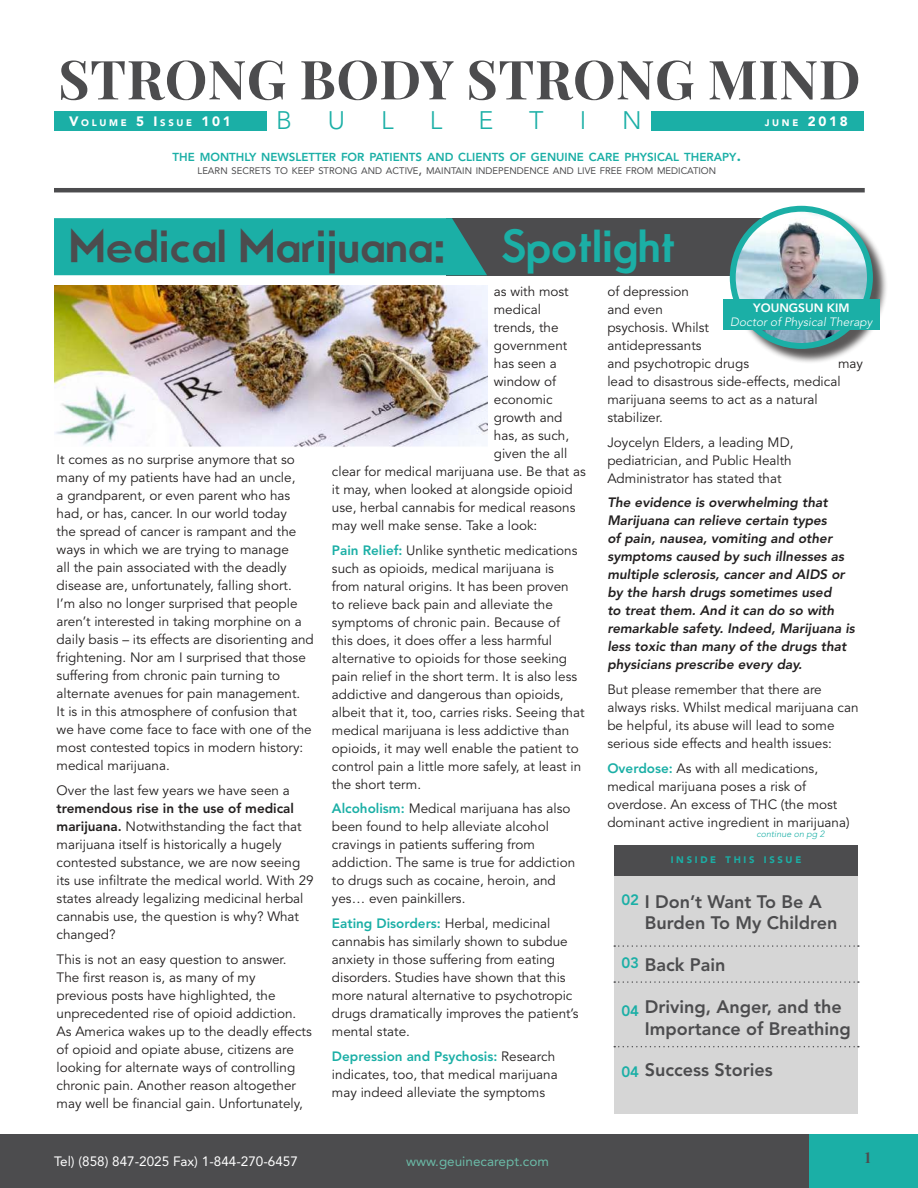
<style>
.page{position:relative;width:918px;height:1188px;background:#fff}
.page>*{position:absolute;margin:0;border:0;box-sizing:border-box;transform-origin:0 0}
.t1{font:700 54px "Playfair Display SC";letter-spacing:.01em;color:#4c4c4e}
.t2{font:700 43.95px "Movement";color:#4c4c4e}
.t3{font:700 43.95px "Movement";color:#1bafa6}
.t4{font:300 25.2px "Avenir LT Std";color:#1bafa6}
.t5{font:800 18px/21.6px "Avenir LT Std";color:#4c4c4e}
.t6{font:800 15px "Avenir LT Std";color:#1bafa6}
.t7{font:700 15px "Playfair Display SC";color:#4c4c4e}
.t8{font:13.5px/18px "Avenir LT Std";color:#221f1f}
.t9{font:italic 800 13.5px/18px "Avenir LT Std";color:#221f1f}
.t10{font:13.5px "Avenir LT Std";color:#fff}
.t11{font:13.5px "Avenir LT Std";color:#6bbaa7}
.t12{font:italic 300 12px "Avenir LT Std";color:#fff}
.t13{font:800 12px "Avenir LT Std";color:#fff}
.t14{font:800 11.55px "Avenir LT Std";color:#1bafa6}
.t15{font:9.45px "Avenir LT Std";color:#4c4c4e}
.t16{font:900 9.45px "Avenir LT Std";letter-spacing:.285em;color:#fff}
.t17{font:900 9.45px "Avenir LT Std";letter-spacing:.285em;color:#1bafa6}
.t18{font:italic 300 9px "Avenir LT Std";color:#1bafa6}
.s1{font-size:13.5px}
.s2{font-size:16.5px}
.s3{font-weight:800}
.s4{font-weight:800;color:#1bafa6}
</style>
<div class="page">
<div style="left:447px;top:218px;width:388px;height:57px;background:#4c4c4e"></div>
<div style="left:614px;top:845px;width:244px;height:268px;background:#d6d6d6"></div>
<div style="left:614px;top:845px;width:244px;height:31px;background:#4c4c4e"></div>
<div style="left:54px;top:111px;width:213px;height:20px;background:#1bafa6"></div>
<div style="left:651px;top:111px;width:213px;height:20px;background:#1bafa6"></div>
<div style="left:54px;top:218px;width:433px;height:57px;background:#1bafa6"></div>
<img style="left:54px;top:286px;width:433px;height:161px">
<hr style="left:54px;top:188px;width:811px;height:4px;background:#4c4c4e">
<div style="left:731px;top:207px;width:157px;height:157px;background:#221f1f;opacity:.75"></div>
<img style="left:733px;top:209px;width:137px;height:137px;border-radius:69px">
<div style="left:730px;top:206px;width:143px;height:143px;border:6px solid #1bafa6;border-radius:50%"></div>
<div style="left:723px;top:299px;width:157px;height:31px;background:#1bafa6"></div>
<div style="left:0;top:1134px;width:918px;height:54px;background:#4c4c4e"></div>
<div style="left:810px;top:1135px;width:108px;height:53px;background:#1bafa6"></div>
<svg style="left:614px;top:945px;width:245px;height:2px"></svg>
<svg style="left:614px;top:981px;width:245px;height:2px"></svg>
<svg style="left:614px;top:1046px;width:245px;height:1px"></svg>
<h1 class="t1" style="left:58px;top:49px;width:804px">STRONG BODY STRONG MIND</h1>
<p class="t16" style="left:69px;top:117px;width:163px"><span class="s1">V</span>OLUME <span class="s1">5 I</span>SSUE <span class="s1">101</span></p>
<h3 class="t4" style="left:276px;top:106px;width:17px">B</h3>
<h3 class="t4" style="left:328px;top:106px;width:19px">U</h3>
<h3 class="t4" style="left:381px;top:106px;width:14px">L</h3>
<h3 class="t4" style="left:430px;top:106px;width:14px">L</h3>
<h3 class="t4" style="left:478px;top:106px;width:16px">E</h3>
<h3 class="t4" style="left:529px;top:106px;width:16px">T</h3>
<h3 class="t4" style="left:580px;top:106px;width:8px">I</h3>
<h3 class="t4" style="left:622px;top:106px;width:21px">N</h3>
<p class="t16" style="left:765px;top:117px;width:84px">JUNE <span class="s1">2018</span></p>
<p class="t14" style="left:173px;top:150px;width:570px">THE MONTHLY NEWSLETTER FOR PATIENTS AND CLIENTS OF GENUINE CARE PHYSICAL THERAPY<span class="s2">.</span></p>
<p class="t15" style="left:198px;top:168px;width:520px">LEARN SECRETS TO KEEP STRONG AND ACTIVE<span class="s1">,</span> MAINTAIN INDEPENDENCE AND LIVE FREE FROM MEDICATION</p>
<h2 class="t2" style="left:69px;top:218px;width:378px">Medical Marijuana:</h2>
<h2 class="t3" style="left:501px;top:218px;width:176px">Spotlight</h2>
<p class="t8" style="left:57px;top:452px;width:259px">It comes as no surprise anymore that so many of my patients have had an uncle,<br>a grandparent, or even parent who has had, or has, cancer. In our world today<br>the spread of cancer is rampant and the ways in which we are trying to manage<br>all the pain associated with the deadly disease are, unfortunately, falling short.<br>I’m also no longer surprised that people aren’t interested in taking morphine on a daily basis – its effects are disorienting and frightening. Nor am I surprised that those suffering from chronic pain turning to alternate avenues for pain management.<br>It is in this atmosphere of confusion that we have come face to face with one of the most contested topics in modern history: medical marijuana.</p>
<p class="t8" style="left:57px;top:783px;width:235px">Over the last few years we have seen a</p>
<p class="t8" style="left:57px;top:801px;width:259px"><span class="s3">tremendous rise in the use of medical marijuana.</span> Notwithstanding the fact that marijuana itself is historically a hugely contested substance, we are now seeing its use infiltrate the medical world. With 29 states already legalizing medicinal herbal cannabis use, the question is why? What changed?</p>
<p class="t8" style="left:57px;top:951px;width:257px">This is not an easy question to answer.<br>The first reason is, as many of my<br>previous posts have highlighted, the unprecedented rise of opioid addiction.<br>As America wakes up to the deadly effects of opioid and opiate abuse, citizens are looking for alternate ways of controlling chronic pain. Another reason altogether may well be financial gain. Unfortunately,</p>
<p class="t8" style="left:494px;top:284px;width:76px">as with most</p>
<p class="t8" style="left:494px;top:302px;width:49px">medical</p>
<p class="t8" style="left:494px;top:320px;width:66px">trends, the</p>
<p class="t8" style="left:494px;top:338px;width:75px">government</p>
<p class="t8" style="left:494px;top:356px;width:65px">has seen a</p>
<p class="t8" style="left:494px;top:374px;width:64px">window of</p>
<p class="t8" style="left:494px;top:392px;width:60px">economic</p>
<p class="t8" style="left:494px;top:410px;width:70px">growth and</p>
<p class="t8" style="left:494px;top:428px;width:77px">has, as such,</p>
<p class="t8" style="left:494px;top:446px;width:75px">given the all</p>
<p class="t8" style="left:332px;top:464px;width:256px">clear for medical marijuana use. Be that as</p>
<p class="t8" style="left:332px;top:482px;width:242px">it may, when looked at alongside opioid</p>
<p class="t8" style="left:332px;top:500px;width:245px">use, herbal cannabis for medical reasons</p>
<p class="t8" style="left:332px;top:518px;width:207px">may well make sense. Take a look:</p>
<p class="t8" style="left:332px;top:542px;width:254px"><span class="s4">Pain Relief:</span> Unlike synthetic medications such as opioids, medical marijuana is from natural origins. It has been proven to relieve back pain and alleviate the symptoms of chronic pain. Because of<br>this does, it does offer a less harmful alternative to opioids for those seeking pain relief in the short term. It is also less addictive and dangerous than opioids, albeit that it, too, carries risks. Seeing that medical marijuana is less addictive than opioids, it may well enable the patient to control pain a little more safely, at least in the short term.</p>
<p class="t8" style="left:332px;top:801px;width:245px"><span class="s4">Alcoholism:</span> Medical marijuana has also been found to help alleviate alcohol cravings in patients suffering from addiction. The same is true for addiction to drugs such as cocaine, heroin, and yes… even painkillers.</p>
<p class="t8" style="left:332px;top:916px;width:248px"><span class="s4">Eating Disorders:</span> Herbal, medicinal cannabis has similarly shown to subdue anxiety in those suffering from eating disorders. Studies have shown that this more natural alternative to psychotropic drugs dramatically improves the patient’s mental state.</p>
<p class="t8" style="left:332px;top:1049px;width:227px"><span class="s4">Depression and Psychosis:</span> Research indicates, too, that medical marijuana may indeed alleviate the symptoms</p>
<p class="t8" style="left:607px;top:284px;width:143px">of depression<br>and even<br>psychosis. Whilst antidepressants<br>and psychotropic drugs</p>
<p class="t13" style="left:753px;top:303px;width:98px">YOUNGSUN KIM</p>
<p class="t12" style="left:730px;top:317px;width:144px">Doctor of Physical Therapy</p>
<p class="t8" style="left:607px;top:356px;width:257px;text-indent:231px">may lead to disastrous side-effects, medical marijuana seems to act as a natural stabilizer.</p>
<p class="t8" style="left:607px;top:434px;width:188px;text-align:justify">Joycelyn Elders, a leading MD, pediatrician, and Public Health Administrator has stated that</p>
<p class="t9" style="left:607px;top:495px;width:249px">The evidence is overwhelming that Marijuana can relieve certain types<br>of pain, nausea, vomiting and other symptoms caused by such illnesses as multiple sclerosis, cancer and AIDS or by the harsh drugs sometimes used<br>to treat them. And it can do so with remarkable safety. Indeed, Marijuana is less toxic than many of the drugs that physicians prescribe every day.</p>
<p class="t8" style="left:607px;top:682px;width:253px">But please remember that there are always risks. Whilst medical marijuana can be helpful, its abuse will lead to some serious side effects and health issues:</p>
<p class="t8" style="left:607px;top:761px;width:244px"><span class="s4">Overdose:</span> As with all medications, medical marijuana poses a risk of overdose. An excess of THC (the most dominant active ingredient in marijuana)</p>
<p class="t18" style="left:757px;top:830px;width:69px">continue on pg 2</p>
<p class="t17" style="left:671px;top:855px;width:132px">INSIDE THIS ISSUE</p>
<p class="t6" style="left:621px;top:894px;width:19px">02</p>
<h3 class="t5" style="left:645px;top:892px;width:194px">I Don’t Want To Be A<br>Burden To My Children</h3>
<h3 class="t5" style="left:645px;top:956px;width:82px">Back Pain</h3>
<h3 class="t5" style="left:645px;top:997px;width:207px">Driving, Anger, and the<br>Importance of Breathing</h3>
<h3 class="t5" style="left:645px;top:1061px;width:129px">Success Stories</h3>
<p class="t6" style="left:621px;top:956px;width:19px">03</p>
<p class="t6" style="left:621px;top:1005px;width:19px">04</p>
<p class="t6" style="left:621px;top:1066px;width:19px">04</p>
<p class="t10" style="left:54px;top:1156px;width:245px">Tel) (858) 847-2025 Fax) 1-844-270-6457</p>
<p class="t11" style="left:406px;top:1156px;width:144px">www.geuinecarept.com</p>
<p class="t7" style="left:865px;top:1148px;width:7px">1</p>
</div>
